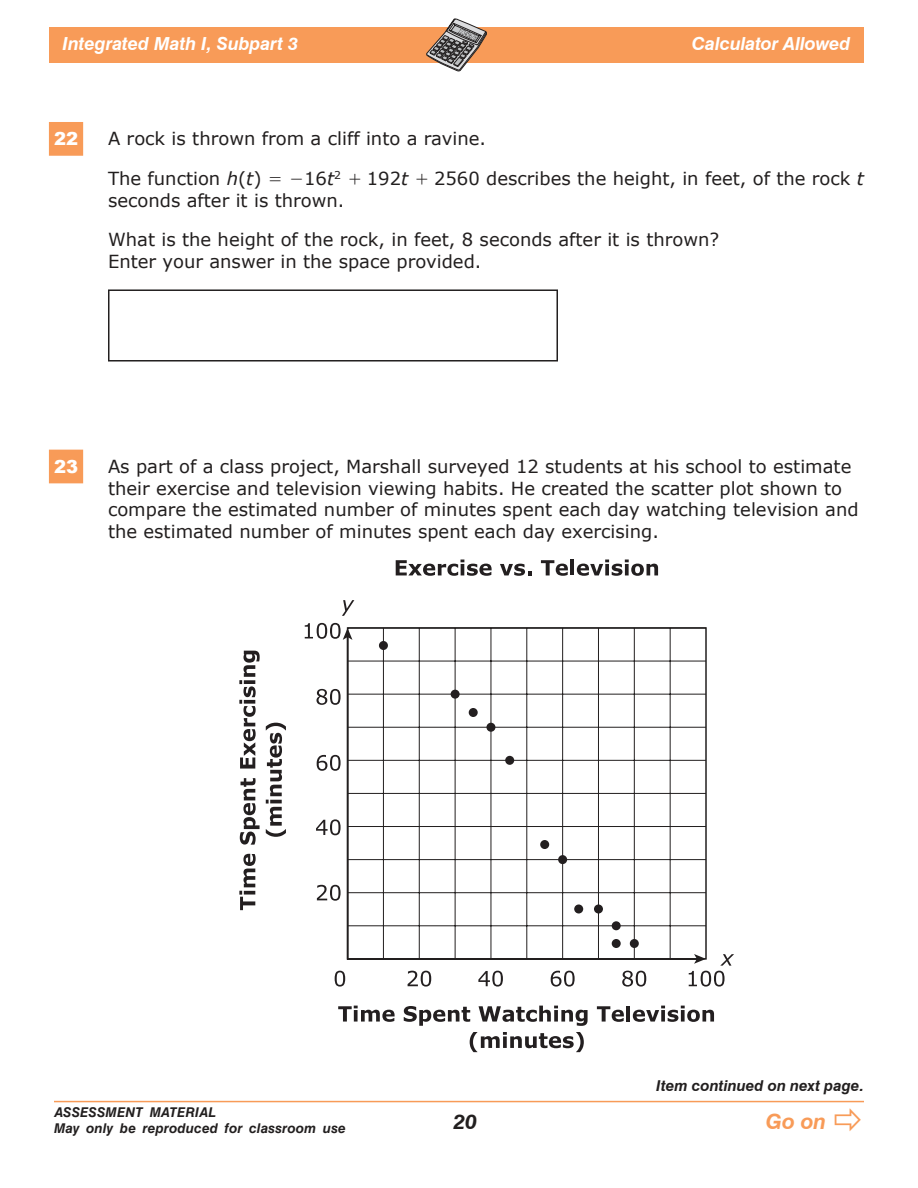
<style>
.page{position:relative;width:918px;height:1188px;background:#fff}
.page>*{position:absolute;margin:0;border:0;box-sizing:border-box;transform-origin:0 0}
.t1{font:italic 700 21px "Swiss 721 BT";color:#f89b58}
.t2{font:italic 700 21px "Swiss 721 BT";color:#221f1f}
.t3{font:18px/21.6px "Verdana";color:#221f1f}
.t4{font:italic 700 18px "Swiss 721 BT";letter-spacing:-.005em;color:#fff}
.t5{font:900 18px "Arial";color:#fff}
.t6{font:italic 700 15px "Swiss 721 BT";color:#221f1f}
.t7{font:italic 700 13.5px/16.5px "Helvetica LT Std";letter-spacing:.01em;color:#221f1f}
.s1{font-style:italic}
</style>
<div class="page">
<div style="left:49px;top:122px;width:34px;height:34px;background:#f89b58"></div>
<div style="left:49px;top:450px;width:34px;height:33px;background:#f89b58"></div>
<div style="left:108px;top:289px;width:450px;height:73px;border:2px solid #221f1f"></div>
<svg style="left:346px;top:627px;width:361px;height:333px"></svg>
<div style="left:451px;top:690px;width:9px;height:9px;background:#231f20;border-radius:50%"></div>
<div style="left:469px;top:708px;width:9px;height:9px;background:#231f20;border-radius:50%"></div>
<div style="left:486px;top:723px;width:9px;height:9px;background:#231f20;border-radius:50%"></div>
<div style="left:505px;top:756px;width:9px;height:9px;background:#231f20;border-radius:50%"></div>
<div style="left:540px;top:840px;width:9px;height:9px;background:#231f20;border-radius:50%"></div>
<div style="left:558px;top:855px;width:9px;height:9px;background:#231f20;border-radius:50%"></div>
<div style="left:594px;top:904px;width:9px;height:9px;background:#231f20;border-radius:50%"></div>
<div style="left:612px;top:939px;width:9px;height:9px;background:#231f20;border-radius:50%"></div>
<div style="left:612px;top:921px;width:9px;height:9px;background:#231f20;border-radius:50%"></div>
<div style="left:630px;top:939px;width:9px;height:9px;background:#231f20;border-radius:50%"></div>
<div style="left:574px;top:904px;width:9px;height:9px;background:#231f20;border-radius:50%"></div>
<div style="left:379px;top:641px;width:9px;height:9px;background:#231f20;border-radius:50%"></div>
<svg style="left:317px;top:885px;width:24px;height:16px"></svg>
<svg style="left:316px;top:819px;width:25px;height:16px"></svg>
<svg style="left:335px;top:971px;width:10px;height:16px"></svg>
<svg style="left:408px;top:971px;width:23px;height:16px"></svg>
<svg style="left:478px;top:971px;width:25px;height:16px"></svg>
<svg style="left:551px;top:971px;width:24px;height:16px"></svg>
<svg style="left:622px;top:971px;width:24px;height:16px"></svg>
<svg style="left:689px;top:954px;width:45px;height:33px"></svg>
<svg style="left:342px;top:600px;width:12px;height:16px"></svg>
<svg style="left:317px;top:755px;width:24px;height:16px"></svg>
<svg style="left:316px;top:689px;width:25px;height:16px"></svg>
<svg style="left:305px;top:623px;width:47px;height:17px"></svg>
<svg style="left:338px;top:1006px;width:57px;height:16px"></svg>
<svg style="left:404px;top:1006px;width:66px;height:20px"></svg>
<svg style="left:479px;top:1006px;width:109px;height:20px"></svg>
<svg style="left:597px;top:1006px;width:27px;height:16px"></svg>
<hr style="left:626px;top:1006px;width:4px;height:16px;background:#231f20">
<svg style="left:633px;top:1006px;width:81px;height:16px"></svg>
<svg style="left:470px;top:1032px;width:114px;height:20px"></svg>
<svg style="left:396px;top:560px;width:96px;height:16px"></svg>
<svg style="left:500px;top:564px;width:31px;height:12px"></svg>
<svg style="left:541px;top:560px;width:27px;height:16px"></svg>
<hr style="left:571px;top:560px;width:3px;height:15px;background:#231f20">
<svg style="left:577px;top:560px;width:81px;height:16px"></svg>
<svg style="left:239px;top:854px;width:17px;height:56px"></svg>
<svg style="left:240px;top:778px;width:20px;height:67px"></svg>
<svg style="left:239px;top:651px;width:21px;height:118px"></svg>
<svg style="left:266px;top:723px;width:20px;height:114px"></svg>
<hr style="left:54px;top:1101px;width:810px;height:1px;background:#f89b58">
<div style="left:49px;top:27px;width:815px;height:36px;background:#f89b58"></div>
<svg style="left:426px;top:19px;width:61px;height:52px"></svg>
<p class="t4" style="left:63px;top:37px;width:237px">Integrated Math I, Subpart 3</p>
<p class="t4" style="left:692px;top:37px;width:160px">Calculator Allowed</p>
<p class="t5" style="left:54px;top:129px;width:26px">22</p>
<p class="t3" style="left:108px;top:130px;width:380px">A rock is thrown from a cliff into a ravine.</p>
<p class="t3" style="left:108px;top:169px;width:155px">The function <span class="s1">h</span>(<span class="s1">t</span>)</p>
<p class="t3" style="left:289px;top:169px;width:53px">−16<span class="s1">t</span><sup>2</sup></p>
<p class="t3" style="left:367px;top:169px;width:43px">192<span class="s1">t</span></p>
<p class="t3" style="left:434px;top:169px;width:431px">2560 describes the height, in feet, of the rock <span class="s1">t</span></p>
<p class="t3" style="left:108px;top:191px;width:238px">seconds after it is thrown.</p>
<p class="t3" style="left:108px;top:230px;width:613px">What is the height of the rock, in feet, 8 seconds after it is thrown?<br>Enter your answer in the space provided.</p>
<p class="t5" style="left:54px;top:456px;width:26px">23</p>
<p class="t3" style="left:108px;top:457px;width:752px">As part of a class project, Marshall surveyed 12 students at his school to estimate their exercise and television viewing habits. He created the scatter plot shown to compare the estimated number of minutes spent each day watching television and the estimated number of minutes spent each day exercising.</p>
<p class="t6" style="left:656px;top:1080px;width:209px">Item continued on next page.</p>
<p class="t7" style="left:54px;top:1105px;width:293px">ASSESSMENT MATERIAL<br>May only be reproduced for classroom use</p>
<p class="t1" style="left:766px;top:1113px;width:62px">Go on</p>
<p class="t2" style="left:453px;top:1114px;width:25px">20</p>
</div>
